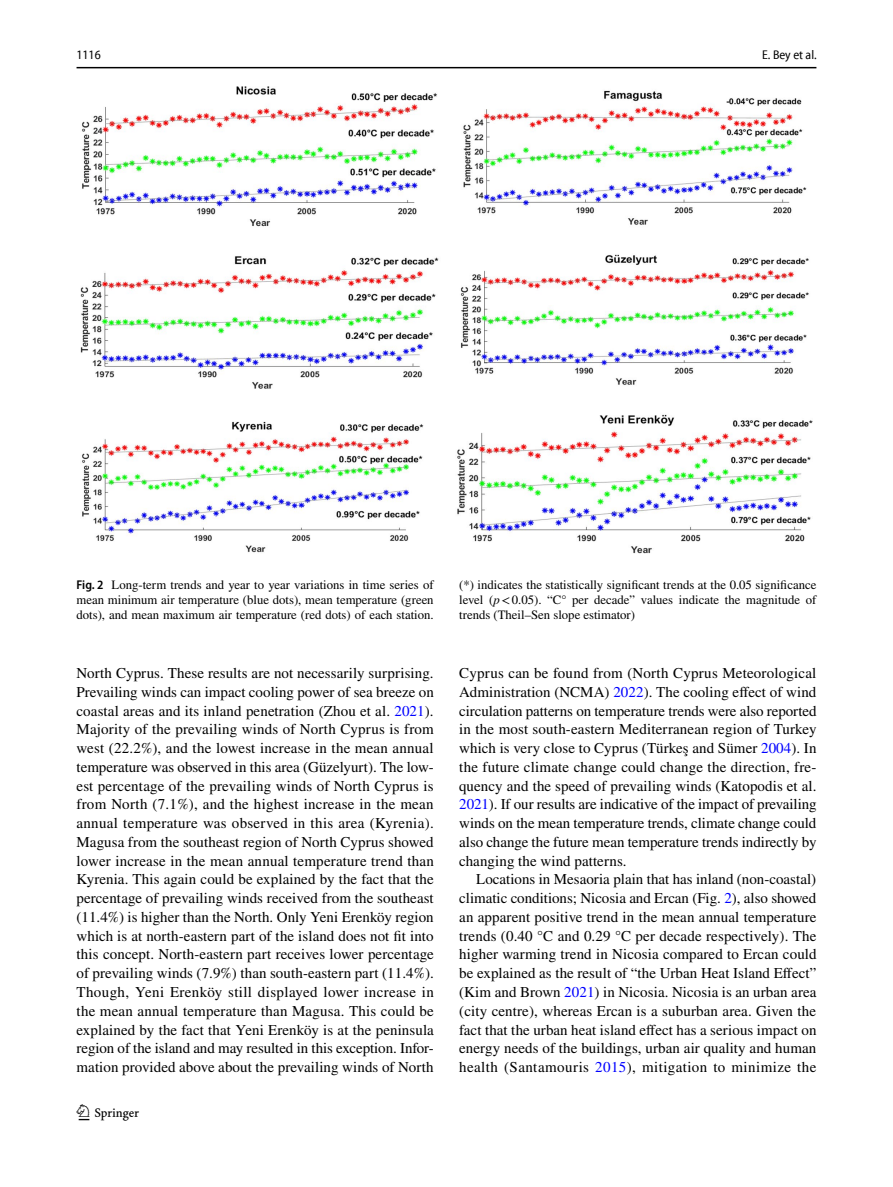
<style>
.page{position:relative;width:893px;height:1187px;background:#fff}
.page>*{position:absolute;margin:0;border:0;box-sizing:border-box;transform-origin:0 0}
.t1{font:22.5px "Springnew Regular 2";color:#000}
.t2{font:15px/18.8px "STIX";letter-spacing:.005em;color:#000;text-align:justify}
.t3{font:12.75px/15px "STIX";color:#000;text-align:justify}
.t4{font:semi-condensed 12.75px "Myriad Pro Unic";color:#000}
.s1{font-family:"Myriad Pro";font-weight:600;font-stretch:semi-condensed}
.s2{font-style:italic}
.s3{color:#00f}
</style>
<div class="page">
<hr style="left:77px;top:67px;width:739px;height:1px;background:#000">
<img style="left:81px;top:87px;width:731px;height:466px">
<p class="t4" style="left:77px;top:50px;width:26px">1116</p>
<p class="t4" style="left:762px;top:50px;width:56px">E. Bey et al.</p>
<p class="t3" style="left:77px;top:578px;width:359px"><span class="s1">Fig. 2</span> Long-term trends and year to year variations in time series of mean minimum air temperature (blue dots), mean temperature (green dots), and mean maximum air temperature (red dots) of each station.</p>
<p class="t3" style="left:459px;top:578px;width:359px">(*) indicates the statistically significant trends at the 0.05 significance level (<span class="s2">p</span>&lt;0.05). “C° per decade” values indicate the magnitude of trends (Theil–Sen slope estimator)</p>
<p class="t2" style="left:77px;top:664px;width:359px">North Cyprus. These results are not necessarily surprising.<br>Prevailing winds can impact cooling power of sea breeze on coastal areas and its inland penetration (Zhou et al. <span class="s3">2021</span>).<br>Majority of the prevailing winds of North Cyprus is from west (22.2%), and the lowest increase in the mean annual temperature was observed in this area (Güzelyurt). The low&shy;est percentage of the prevailing winds of North Cyprus is from North (7.1%), and the highest increase in the mean annual temperature was observed in this area (Kyrenia).<br>Magusa from the southeast region of North Cyprus showed lower increase in the mean annual temperature trend than Kyrenia. This again could be explained by the fact that the percentage of prevailing winds received from the southeast (11.4%) is higher than the North. Only Yeni Erenköy region which is at north-eastern part of the island does not fit into this concept. North-eastern part receives lower percentage of prevailing winds (7.9%) than south-eastern part (11.4%).<br>Though, Yeni Erenköy still displayed lower increase in the mean annual temperature than Magusa. This could be explained by the fact that Yeni Erenköy is at the peninsula region of the island and may resulted in this exception. Infor&shy;mation provided above about the prevailing winds of North</p>
<p class="t2" style="left:459px;top:664px;width:359px">Cyprus can be found from (North Cyprus Meteorological Administration (NCMA) <span class="s3">2022</span>). The cooling effect of wind circulation patterns on temperature trends were also reported in the most south-eastern Mediterranean region of Turkey which is very close to Cyprus (Türkeş and Sümer <span class="s3">2004</span>). In the future climate change could change the direction, fre&shy;quency and the speed of prevailing winds (Katopodis et al.<br><span class="s3">2021</span>). If our results are indicative of the impact of prevailing winds on the mean temperature trends, climate change could also change the future mean temperature trends indirectly by changing the wind patterns.</p>
<p class="t2" style="left:459px;top:871px;width:359px;text-indent:17px">Locations in Mesaoria plain that has inland (non-coastal) climatic conditions; Nicosia and Ercan (Fig. <span class="s3">2</span>), also showed an apparent positive trend in the mean annual temperature trends (0.40 °C and 0.29 °C per decade respectively). The higher warming trend in Nicosia compared to Ercan could be explained as the result of “the Urban Heat Island Effect” (Kim and Brown <span class="s3">2021</span>) in Nicosia. Nicosia is an urban area (city centre), whereas Ercan is a suburban area. Given the fact that the urban heat island effect has a serious impact on energy needs of the buildings, urban air quality and human health (Santamouris <span class="s3">2015</span>), mitigation to minimize the</p>
<h1 class="t1" style="left:79px;top:1104px;width:62px">1 3</h1>
</div>
